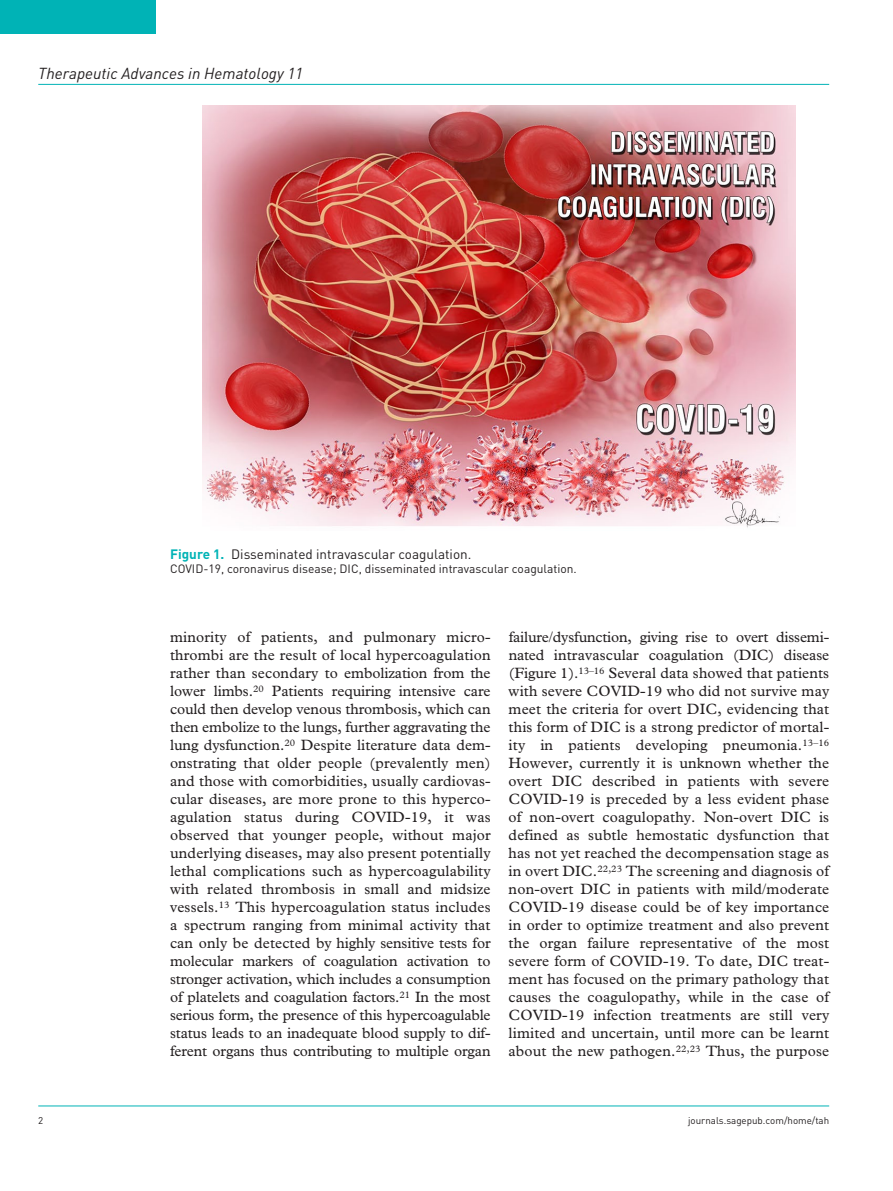
<style>
.page{position:relative;width:893px;height:1191px;background:#fff}
.page>*{position:absolute;margin:0;border:0;box-sizing:border-box;transform-origin:0 0}
.t1{font:italic 15.75px "DIN";color:#231f20}
.t2{font:15px/18px "Plantin Std";color:#231f20;text-align:justify}
.t3{font:13.5px "DIN";color:#231f20}
.t4{font:12px "DIN";color:#231f20}
.t5{font:9.75px "DIN";color:#231f20}
.s1{font-weight:700;color:#00b3b6}
</style>
<div class="page">
<hr style="left:38px;top:84px;width:791px;height:1px;background:#00b3b6">
<hr style="left:38px;top:1105px;width:791px;height:1px;background:#00b3b6">
<div style="left:0;top:0;width:155px;height:34px;background:#00b3b6"></div>
<img style="left:202px;top:106px;width:594px;height:422px">
<p class="t1" style="left:38px;top:63px;width:266px">Therapeutic Advances in Hematology 11</p>
<p class="t3" style="left:170px;top:545px;width:303px"><span class="s1">Figure 1.</span> Disseminated intravascular coagulation.</p>
<p class="t4" style="left:170px;top:561px;width:408px">COVID-19, coronavirus disease; DIC, disseminated intravascular coagulation.</p>
<p class="t2" style="left:170px;top:628px;width:322px">minority of patients, and pulmonary micro&shy;thrombi are the result of local hypercoagulation rather than secondary to embolization from the lower limbs.<sup>20</sup> Patients requiring intensive care could then develop venous thrombosis, which can then embolize to the lungs, further aggravating the lung dysfunction.<sup>20</sup> Despite literature data dem&shy;onstrating that older people (prevalently men) and those with comorbidities, usually cardiovas&shy;cular diseases, are more prone to this hyperco&shy;agulation status during COVID-19, it was observed that younger people, without major underlying diseases, may also present potentially lethal complications such as hypercoagulability with related thrombosis in small and midsize vessels.<sup>13</sup> This hypercoagulation status includes a spectrum ranging from minimal activity that can only be detected by highly sensitive tests for molecular markers of coagulation activation to stronger activation, which includes a consumption of platelets and coagulation factors.<sup>21</sup> In the most serious form, the presence of this hypercoagulable status leads to an inadequate blood supply to dif&shy;ferent organs thus contributing to multiple organ</p>
<p class="t2" style="left:509px;top:628px;width:322px">failure/dysfunction, giving rise to overt dissemi&shy;nated intravascular coagulation (DIC) disease (Figure 1).<sup>13–16</sup> Several data showed that patients with severe COVID-19 who did not survive may meet the criteria for overt DIC, evidencing that this form of DIC is a strong predictor of mortal&shy;ity in patients developing pneumonia.<sup>13–16<br></sup>However, currently it is unknown whether the overt DIC described in patients with severe COVID-19 is preceded by a less evident phase of non-overt coagulopathy. Non-overt DIC is defined as subtle hemostatic dysfunction that has not yet reached the decompensation stage as in overt DIC.<sup>22,23</sup> The screening and diagnosis of non-overt DIC in patients with mild/moderate COVID-19 disease could be of key importance in order to optimize treatment and also prevent the organ failure representative of the most severe form of COVID-19. To date, DIC treat&shy;ment has focused on the primary pathology that causes the coagulopathy, while in the case of COVID-19 infection treatments are still very limited and uncertain, until more can be learnt about the new pathogen.<sup>22,23</sup> Thus, the purpose</p>
<p class="t5" style="left:38px;top:1114px;width:7px">2</p>
<p class="t5" style="left:688px;top:1114px;width:143px">journals.sagepub.com/home/tah</p>
</div>
